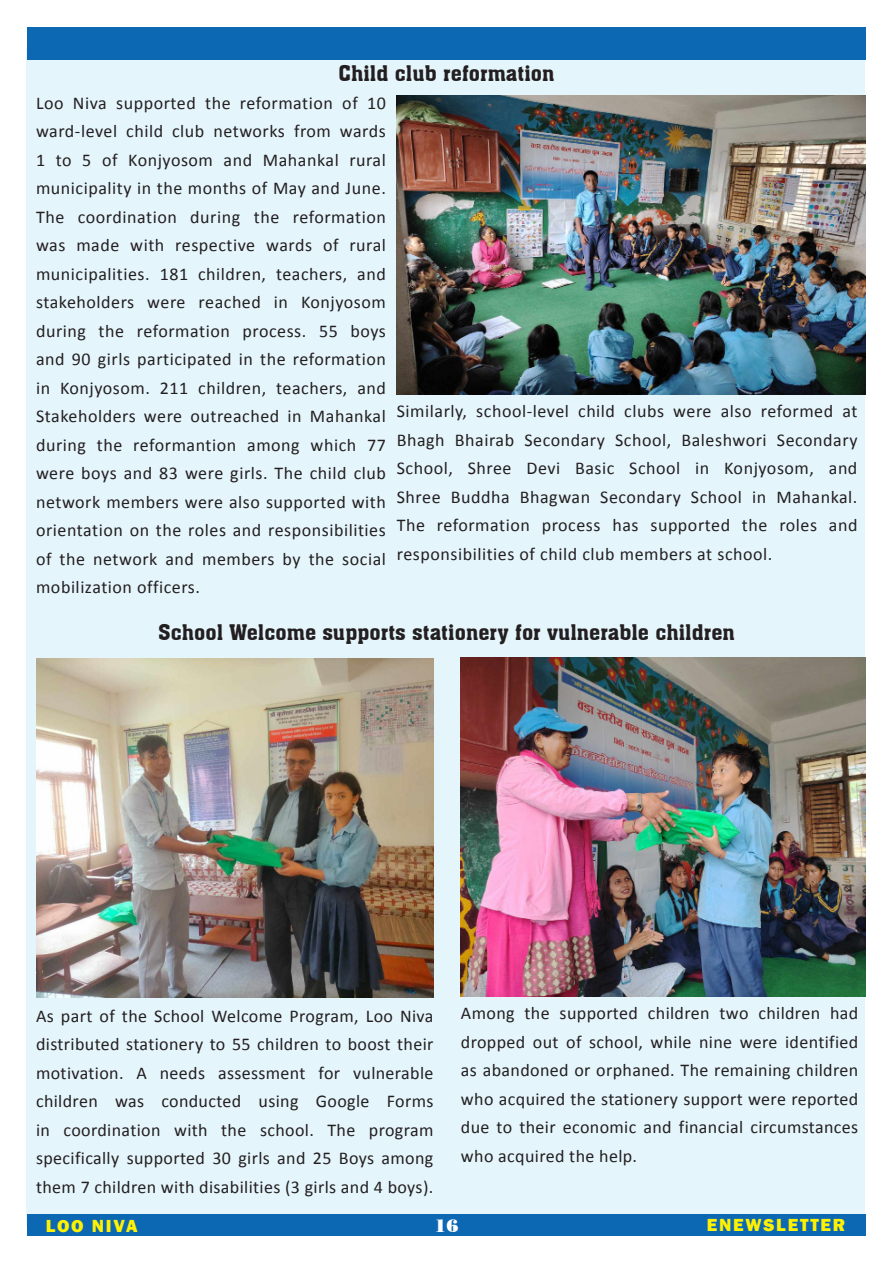
<style>
.page{position:relative;width:893px;height:1263px;background:#fff}
.page>*{position:absolute;margin:0;border:0;box-sizing:border-box;transform-origin:0 0}
.t1{font:21px "Aachen BT";color:#231f20}
.t2{font:18px/28.5px "Calibri";letter-spacing:.02em;color:#231f20;text-align:justify}
.t3{font:800 18px "Franklin Gothic";letter-spacing:.1em;color:#fff101}
.t4{font:18px "Poster Bodoni BT";color:#fff}
</style>
<div class="page">
<div style="left:26px;top:48px;width:839px;height:1177px;background:#e5f5fc"></div>
<div style="left:27px;top:1214px;width:839px;height:22px;background:#0d68b4"></div>
<div style="left:27px;top:27px;width:839px;height:32px;background:#0d68b4"></div>
<img style="left:397px;top:95px;width:468px;height:300px">
<img style="left:460px;top:658px;width:405px;height:339px">
<img style="left:36px;top:658px;width:397px;height:339px">
<p class="t1" style="left:338px;top:61px;width:218px">Child club reformation</p>
<p class="t2" style="left:36px;top:89px;width:351px">Loo Niva supported the reformation of 10 ward-level child club networks from wards 1 to 5 of Konjyosom and Mahankal rural municipality in the months of May and June.<br>The coordination during the reformation was made with respective wards of rural municipalities. 181 children, teachers, and stakeholders were reached in Konjyosom during the reformation process. 55 boys and 90 girls participated in the reformation in Konjyosom. 211 children, teachers, and Stakeholders were outreached in Mahankal during the reformantion among which 77 were boys and 83 were girls. The child club network members were also supported with orientation on the roles and responsibilities of the network and members by the social mobilization officers.</p>
<p class="t2" style="left:397px;top:397px;width:462px">Similarly, school-level child clubs were also reformed at Bhagh Bhairab Secondary School, Baleshwori Secondary School, Shree Devi Basic School in Konjyosom, and Shree Buddha Bhagwan Secondary School in Mahankal.<br>The reformation process has supported the roles and responsibilities of child club members at school.</p>
<p class="t1" style="left:158px;top:619px;width:578px">School Welcome supports stationery for vulnerable children</p>
<p class="t2" style="left:36px;top:1001px;width:399px">As part of the School Welcome Program, Loo Niva distributed stationery to 55 children to boost their motivation. A needs assessment for vulnerable children was conducted using Google Forms in coordination with the school. The program specifically supported 30 girls and 25 Boys among them 7 children with disabilities (3 girls and 4 boys).</p>
<p class="t2" style="left:461px;top:999px;width:399px">Among the supported children two children had dropped out of school, while nine were identified as abandoned or orphaned. The remaining children who acquired the stationery support were reported due to their economic and financial circumstances who acquired the help.</p>
<p class="t3" style="left:46px;top:1214px;width:93px">LOO NIVA</p>
<p class="t4" style="left:435px;top:1215px;width:25px">16</p>
<p class="t3" style="left:707px;top:1213px;width:140px">ENEWSLETTER</p>
</div>
